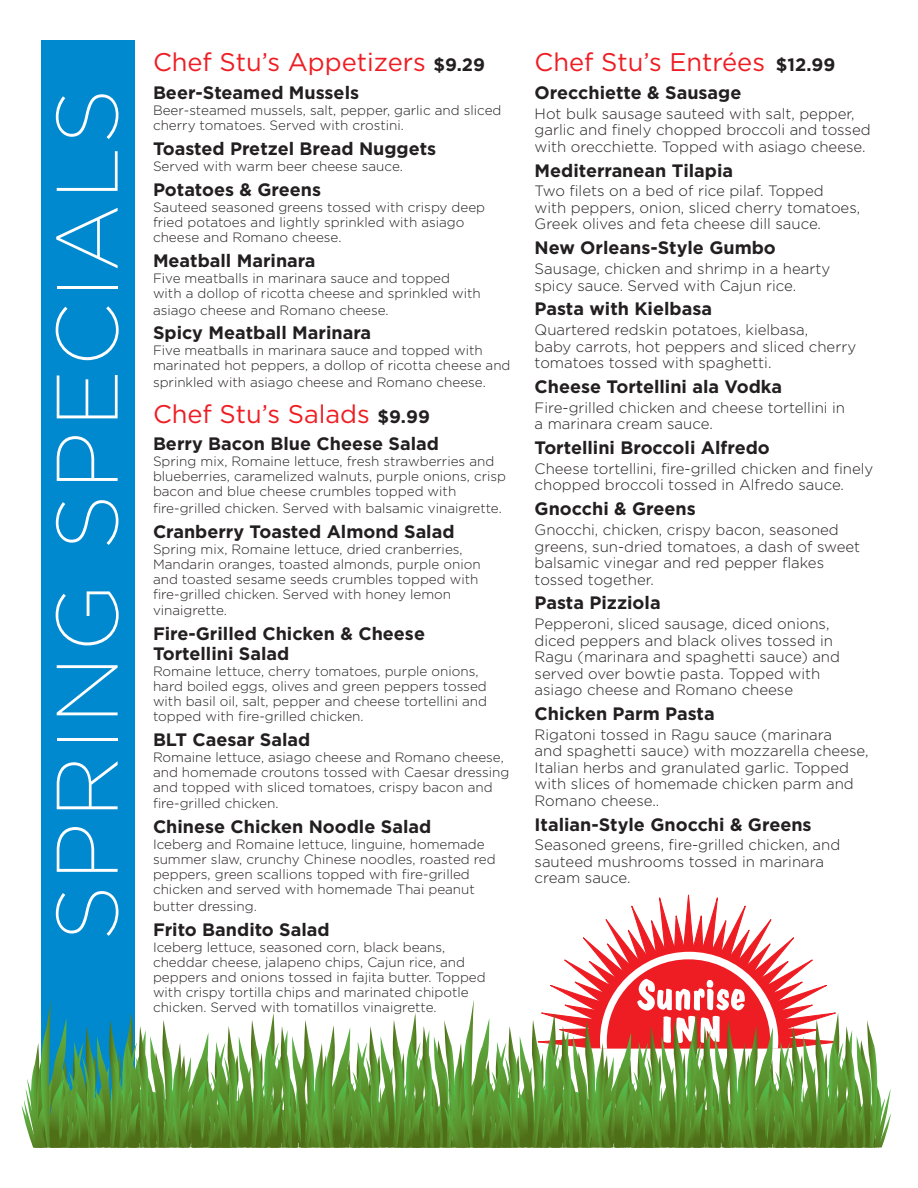
<style>
.page{position:relative;width:918px;height:1188px;background:#fff}
.page>*{position:absolute;margin:0;border:0;box-sizing:border-box;transform-origin:0 0}
.t1{font:200 87px "Gotham";letter-spacing:.05em;color:#fff}
.t2{font:25.5px "Gotham";color:#ee1d23}
.t3{font:700 18px/19.5px "Gotham";color:#231f20}
.t4{font:300 15px/16.5px "Gotham";color:#231f20}
.t5{font:300 13.5px/15px "Gotham";color:#231f20}
.s1{font-weight:700;font-size:18px;color:#231f20}
</style>
<div class="page">
<div style="left:41px;top:40px;width:94px;height:1108px;background:#0089cf"></div>
<svg style="left:22px;top:908px;width:869px;height:240px"></svg>
<p class="t1" style="left:33px;top:941px;width:854px;rotate:-90deg">SPRING SPECIALS</p>
<p class="t2" style="left:153px;top:46px;width:334px">Chef Stu’s Appetizers <span class="s1">$9.29</span></p>
<p class="t3" style="left:153px;top:83px;width:208px">Beer-Steamed Mussels</p>
<p class="t5" style="left:153px;top:102px;width:350px">Beer-steamed mussels, salt, pepper, garlic and sliced cherry tomatoes. Served with crostini.</p>
<p class="t3" style="left:153px;top:139px;width:285px">Toasted Pretzel Bread Nuggets</p>
<p class="t5" style="left:153px;top:158px;width:251px">Served with warm beer cheese sauce.</p>
<p class="t3" style="left:153px;top:180px;width:170px">Potatoes &amp; Greens</p>
<p class="t5" style="left:153px;top:199px;width:334px">Sauteed seasoned greens tossed with crispy deep fried potatoes and lightly sprinkled with asiago cheese and Romano cheese.</p>
<p class="t3" style="left:153px;top:251px;width:164px">Meatball Marinara</p>
<p class="t5" style="left:153px;top:270px;width:329px">Five meatballs in marinara sauce and topped with a dollop of ricotta cheese and sprinkled with</p>
<p class="t5" style="left:153px;top:302px;width:237px">asiago cheese and Romano cheese.</p>
<p class="t3" style="left:153px;top:323px;width:220px">Spicy Meatball Marinara</p>
<p class="t5" style="left:153px;top:343px;width:359px">Five meatballs in marinara sauce and topped with marinated hot peppers, a dollop of ricotta cheese and</p>
<p class="t5" style="left:153px;top:374px;width:334px">sprinkled with asiago cheese and Romano cheese.</p>
<p class="t2" style="left:153px;top:397px;width:278px">Chef Stu’s Salads <span class="s1">$9.99</span></p>
<p class="t3" style="left:153px;top:434px;width:288px">Berry Bacon Blue Cheese Salad</p>
<p class="t5" style="left:153px;top:454px;width:355px">Spring mix, Romaine lettuce, fresh strawberries and blueberries, caramelized walnuts, purple onions, crisp bacon and blue cheese crumbles topped with</p>
<p class="t5" style="left:153px;top:500px;width:350px">fire-grilled chicken. Served with balsamic vinaigrette.</p>
<p class="t3" style="left:153px;top:522px;width:303px">Cranberry Toasted Almond Salad</p>
<p class="t5" style="left:153px;top:541px;width:329px">Spring mix, Romaine lettuce, dried cranberries, Mandarin oranges, toasted almonds, purple onion and toasted sesame seeds crumbles topped with fire-grilled chicken. Served with honey lemon</p>
<p class="t5" style="left:153px;top:603px;width:75px">vinaigrette.</p>
<p class="t3" style="left:153px;top:624px;width:274px">Fire-Grilled Chicken &amp; Cheese<br>Tortellini Salad</p>
<p class="t5" style="left:153px;top:663px;width:336px">Romaine lettuce, cherry tomatoes, purple onions, hard boiled eggs, olives and green peppers tossed with basil oil, salt, pepper and cheese tortellini and topped with fire-grilled chicken.</p>
<p class="t3" style="left:153px;top:730px;width:159px">BLT Caesar Salad</p>
<p class="t5" style="left:153px;top:749px;width:358px">Romaine lettuce, asiago cheese and Romano cheese, and homemade croutons tossed with Caesar dressing and topped with sliced tomatoes, crispy bacon and</p>
<p class="t5" style="left:153px;top:796px;width:127px">fire-grilled chicken.</p>
<p class="t3" style="left:153px;top:817px;width:280px">Chinese Chicken Noodle Salad</p>
<p class="t5" style="left:153px;top:837px;width:344px">Iceberg and Romaine lettuce, linguine, homemade summer slaw, crunchy Chinese noodles, roasted red peppers, green scallions topped with fire-grilled chicken and served with homemade Thai peanut</p>
<p class="t5" style="left:153px;top:898px;width:105px">butter dressing.</p>
<p class="t3" style="left:153px;top:919px;width:178px">Frito Bandito Salad</p>
<p class="t5" style="left:153px;top:939px;width:334px">Iceberg lettuce, seasoned corn, black beans, cheddar cheese, jalapeno chips, Cajun rice, and peppers and onions tossed in fajita butter. Topped with crispy tortilla chips and marinated chipotle chicken. Served with tomatillos vinaigrette.</p>
<p class="t2" style="left:535px;top:46px;width:302px">Chef Stu’s Entrées <span class="s1">$12.99</span></p>
<p class="t3" style="left:535px;top:83px;width:208px">Orecchiette &amp; Sausage</p>
<p class="t4" style="left:535px;top:105px;width:338px">Hot bulk sausage sauteed with salt, pepper, garlic and finely chopped broccoli and tossed with orecchiette. Topped with asiago cheese.</p>
<p class="t3" style="left:535px;top:160px;width:200px">Mediterranean Tilapia</p>
<p class="t4" style="left:535px;top:182px;width:327px">Two filets on a bed of rice pilaf. Topped<br>with peppers, onion, sliced cherry tomatoes,<br>Greek olives and feta cheese dill sauce.</p>
<p class="t3" style="left:535px;top:238px;width:243px">New Orleans-Style Gumbo</p>
<p class="t4" style="left:535px;top:260px;width:297px">Sausage, chicken and shrimp in a hearty spicy sauce. Served with Cajun rice.</p>
<p class="t3" style="left:535px;top:299px;width:179px">Pasta with Kielbasa</p>
<p class="t4" style="left:535px;top:321px;width:323px">Quartered redskin potatoes, kielbasa,<br>baby carrots, hot peppers and sliced cherry tomatoes tossed with spaghetti.</p>
<p class="t3" style="left:535px;top:377px;width:249px">Cheese Tortellini ala Vodka</p>
<p class="t4" style="left:535px;top:399px;width:312px">Fire-grilled chicken and cheese tortellini in a marinara cream sauce.</p>
<p class="t3" style="left:535px;top:438px;width:237px">Tortellini Broccoli Alfredo</p>
<p class="t4" style="left:535px;top:460px;width:340px">Cheese tortellini, fire-grilled chicken and finely chopped broccoli tossed in Alfredo sauce.</p>
<p class="t3" style="left:535px;top:499px;width:163px">Gnocchi &amp; Greens</p>
<p class="t4" style="left:535px;top:521px;width:327px">Gnocchi, chicken, crispy bacon, seasoned greens, sun-dried tomatoes, a dash of sweet balsamic vinegar and red pepper flakes tossed together.</p>
<p class="t3" style="left:535px;top:593px;width:128px">Pasta Pizziola</p>
<p class="t4" style="left:535px;top:615px;width:307px">Pepperoni, sliced sausage, diced onions, diced peppers and black olives tossed in Ragu (marinara and spaghetti sauce) and served over bowtie pasta. Topped with asiago cheese and Romano cheese</p>
<p class="t3" style="left:535px;top:704px;width:182px">Chicken Parm Pasta</p>
<p class="t4" style="left:535px;top:726px;width:336px">Rigatoni tossed in Ragu sauce (marinara<br>and spaghetti sauce) with mozzarella cheese, Italian herbs and granulated garlic. Topped with slices of homemade chicken parm and Romano cheese..</p>
<p class="t3" style="left:535px;top:815px;width:279px">Italian-Style Gnocchi &amp; Greens</p>
<p class="t4" style="left:535px;top:837px;width:307px">Seasoned greens, fire-grilled chicken, and sauteed mushrooms tossed in marinara cream sauce.</p>
</div>
